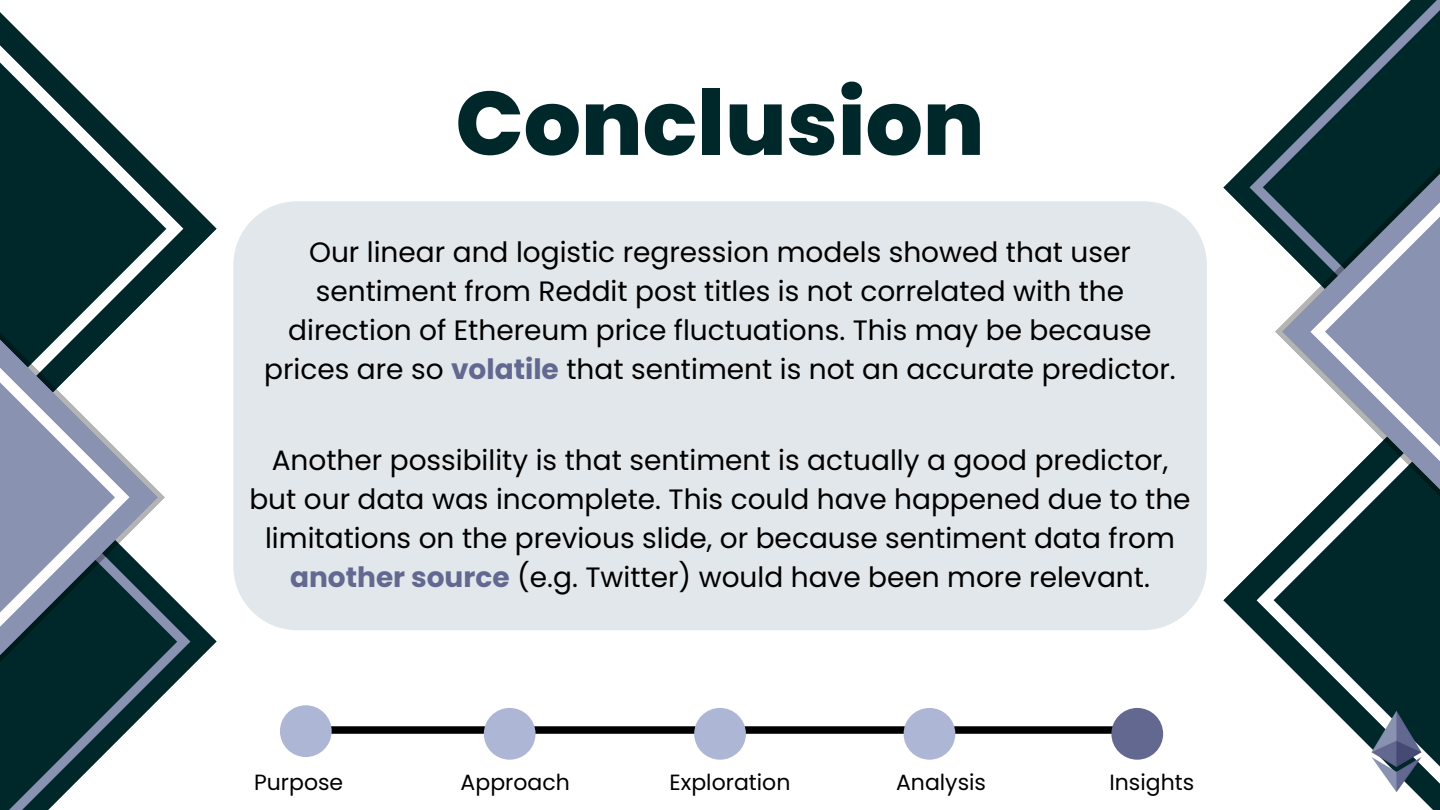
<style>
.page{position:relative;width:1440px;height:810px;background:#fff}
.page>*{position:absolute;margin:0;border:0;box-sizing:border-box;transform-origin:0 0}
.t1{font:800 90px "Poppins";color:#002729}
.t2{font:28px/39px "Poppins";color:#000;text-align:center}
.t3{font:22px "Poppins";color:#000}
.s1{font-weight:700;color:#62688f}
</style>
<div class="page">
<svg style="left:1223px;top:567px;width:33px;height:66px"></svg>
<svg style="left:184px;top:196px;width:33px;height:65px"></svg>
<svg style="left:1256px;top:548px;width:184px;height:262px;fill:#002729"></svg>
<svg style="left:0;top:12px;width:184px;height:268px"></svg>
<svg style="left:1223px;top:162px;width:26px;height:51px"></svg>
<svg style="left:191px;top:616px;width:26px;height:51px"></svg>
<svg style="left:1249px;top:0;width:191px;height:239px"></svg>
<svg style="left:0;top:590px;width:191px;height:220px"></svg>
<svg style="left:1275px;top:70px;width:7px;height:524px"></svg>
<svg style="left:158px;top:235px;width:7px;height:524px"></svg>
<svg style="left:1282px;top:70px;width:158px;height:524px"></svg>
<svg style="left:0;top:235px;width:158px;height:524px"></svg>
<svg style="left:1310px;top:98px;width:130px;height:468px"></svg>
<svg style="left:0;top:263px;width:130px;height:468px"></svg>
<div style="left:233px;top:201px;width:974px;height:429px;background:#e2e7eb;border-radius:64px"></div>
<div style="left:306px;top:726px;width:832px;height:8px;background:#000"></div>
<div style="left:694px;top:708px;width:52px;height:52px;background:#aeb6d6;border-radius:50%"></div>
<div style="left:280px;top:705px;width:52px;height:52px;background:#aeb6d6;border-radius:50%"></div>
<div style="left:484px;top:708px;width:52px;height:52px;background:#aeb6d6;border-radius:50%"></div>
<div style="left:904px;top:708px;width:51px;height:52px;background:#aeb6d6;border-radius:50%"></div>
<div style="left:1111px;top:708px;width:52px;height:52px;background:#62688f;border-radius:50%"></div>
<img style="left:1352px;top:708px;width:88px;height:88px">
<h1 class="t1" style="left:455px;top:60px;width:531px">Conclusion</h1>
<p class="t2" style="left:264px;top:232px;width:913px">Our linear and logistic regression models showed that user sentiment from Reddit post titles is not correlated with the direction of Ethereum price fluctuations. This may be because prices are so <span class="s1">volatile</span> that sentiment is not an accurate predictor.</p>
<p class="t2" style="left:249px;top:441px;width:943px">Another possibility is that sentiment is actually a good predictor, but our data was incomplete. This could have happened due to the limitations on the previous slide, or because sentiment data from <span class="s1">another source</span> (e.g. Twitter) would have been more relevant.</p>
<p class="t3" style="left:254px;top:767px;width:91px">Purpose</p>
<p class="t3" style="left:461px;top:767px;width:111px">Approach</p>
<p class="t3" style="left:670px;top:767px;width:122px">Exploration</p>
<p class="t3" style="left:896px;top:767px;width:91px">Analysis</p>
<p class="t3" style="left:1109px;top:767px;width:86px">Insights</p>
</div>
